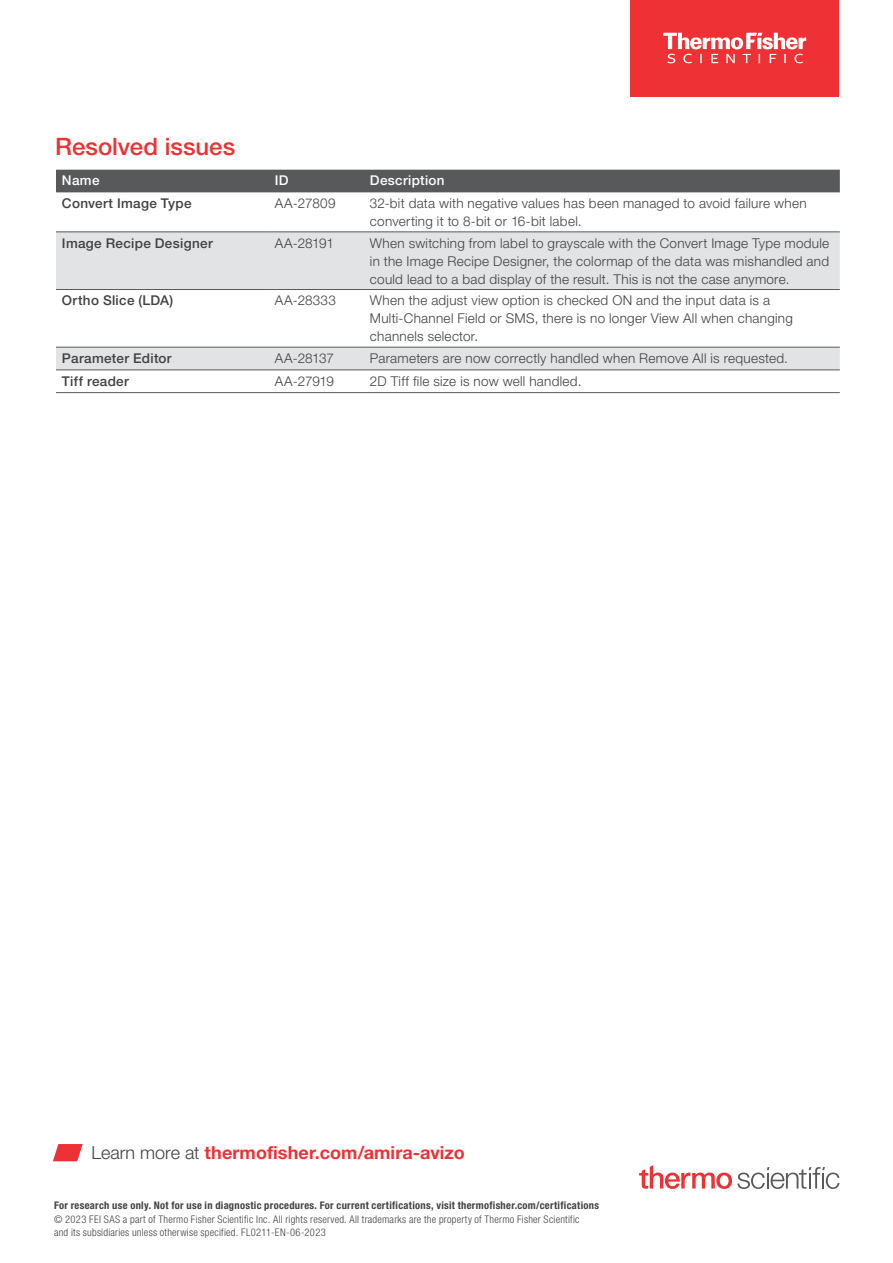
<style>
.page{position:relative;width:893px;height:1263px;background:#fff}
.page>*{position:absolute;margin:0;border:0;box-sizing:border-box;transform-origin:0 0}
.t1{font:500 24px "Helvetica Neue LTW1 G";color:#ee3134}
.t2{font:700 18px "Helvetica Neue LTW1 G";letter-spacing:.005em;color:#ee3134}
.t3{font:300 13.5px/18px "Helvetica Neue LTW1 G";letter-spacing:.02em;color:#414042}
.t4{font:500 13.5px "Helvetica Neue LTW1 G";letter-spacing:.025em;color:#414042}
.t5{font:500 13.5px "Helvetica Neue LTW1 G";letter-spacing:.025em;color:#fff}
.t6{font:300 condensed 10.5px/13.5px "Helvetica Neue LTW1 G";letter-spacing:.025em;color:#414042}
.t7{font:700 condensed 10.5px "Helvetica Neue LTW1 G";letter-spacing:.03em;color:#414042}
.s1{font-weight:300;color:#414042}
</style>
<div class="page">
<svg style="left:53px;top:1144px;width:30px;height:17px"></svg>
<div style="left:56px;top:170px;width:784px;height:22px;background:#58595b"></div>
<svg style="left:56px;top:233px;width:784px;height:137px;fill:#e2e3e4"></svg>
<hr style="left:56px;top:232px;width:213px;height:1px;background:#58595b">
<hr style="left:269px;top:232px;width:95px;height:1px;background:#58595b">
<hr style="left:364px;top:232px;width:476px;height:1px;background:#58595b">
<hr style="left:56px;top:289px;width:213px;height:1px;background:#58595b">
<hr style="left:56px;top:347px;width:213px;height:1px;background:#58595b">
<hr style="left:56px;top:370px;width:213px;height:1px;background:#58595b">
<hr style="left:56px;top:392px;width:213px;height:1px;background:#58595b">
<hr style="left:269px;top:289px;width:95px;height:1px;background:#58595b">
<hr style="left:269px;top:347px;width:95px;height:1px;background:#58595b">
<hr style="left:269px;top:370px;width:95px;height:1px;background:#58595b">
<hr style="left:269px;top:392px;width:95px;height:1px;background:#58595b">
<hr style="left:364px;top:289px;width:476px;height:1px;background:#58595b">
<hr style="left:364px;top:347px;width:476px;height:1px;background:#58595b">
<hr style="left:364px;top:370px;width:476px;height:1px;background:#58595b">
<hr style="left:364px;top:392px;width:476px;height:1px;background:#58595b">
<svg style="left:639px;top:1165px;width:200px;height:24px"></svg>
<div style="left:630px;top:0;width:209px;height:96px;background:#ee3134"></div>
<svg style="left:663px;top:33px;width:143px;height:30px"></svg>
<h1 class="t1" style="left:55px;top:132px;width:181px">Resolved issues</h1>
<p class="t5" style="left:62px;top:172px;width:39px">Name</p>
<p class="t5" style="left:275px;top:172px;width:15px">ID</p>
<p class="t5" style="left:370px;top:172px;width:76px">Description</p>
<p class="t4" style="left:62px;top:195px;width:131px">Convert Image Type</p>
<p class="t3" style="left:275px;top:194px;width:62px">AA-27809</p>
<p class="t3" style="left:370px;top:194px;width:438px">32-bit data with negative values has been managed to avoid failure when converting it to 8-bit or 16-bit label.</p>
<p class="t4" style="left:62px;top:235px;width:152px">Image Recipe Designer</p>
<p class="t3" style="left:275px;top:234px;width:61px">AA-28191</p>
<p class="t3" style="left:370px;top:234px;width:461px;text-align:justify">When switching from label to grayscale with the Convert Image Type module in the Image Recipe Designer, the colormap of the data was mishandled and could lead to a bad display of the result. This is not the case anymore.</p>
<p class="t4" style="left:62px;top:292px;width:113px">Ortho Slice (LDA)</p>
<p class="t3" style="left:275px;top:291px;width:62px">AA-28333</p>
<p class="t3" style="left:370px;top:291px;width:424px">When the adjust view option is checked ON and the input data is a<br>Multi-Channel Field or SMS, there is no longer View All when changing channels selector.</p>
<p class="t4" style="left:62px;top:350px;width:111px">Parameter Editor</p>
<p class="t3" style="left:275px;top:349px;width:61px">AA-28137</p>
<p class="t3" style="left:370px;top:349px;width:420px">Parameters are now correctly handled when Remove All is requested.</p>
<p class="t4" style="left:62px;top:373px;width:68px">Tiff reader</p>
<p class="t3" style="left:275px;top:372px;width:61px">AA-27919</p>
<p class="t3" style="left:370px;top:372px;width:213px">2D Tiff file size is now well handled.</p>
<h2 class="t2" style="left:92px;top:1141px;width:375px"><span class="s1">Learn more at</span> thermofisher.com/amira-avizo</h2>
<p class="t7" style="left:54px;top:1199px;width:547px">For research use only. Not for use in diagnostic procedures. For current certifications, visit thermofisher.com/certifications</p>
<p class="t6" style="left:54px;top:1212px;width:527px">© 2023 FEI SAS a part of Thermo Fisher Scientific Inc. All rights reserved. All trademarks are the property of Thermo Fisher Scientific and its subsidiaries unless otherwise specified. FL0211-EN-06-2023</p>
</div>
